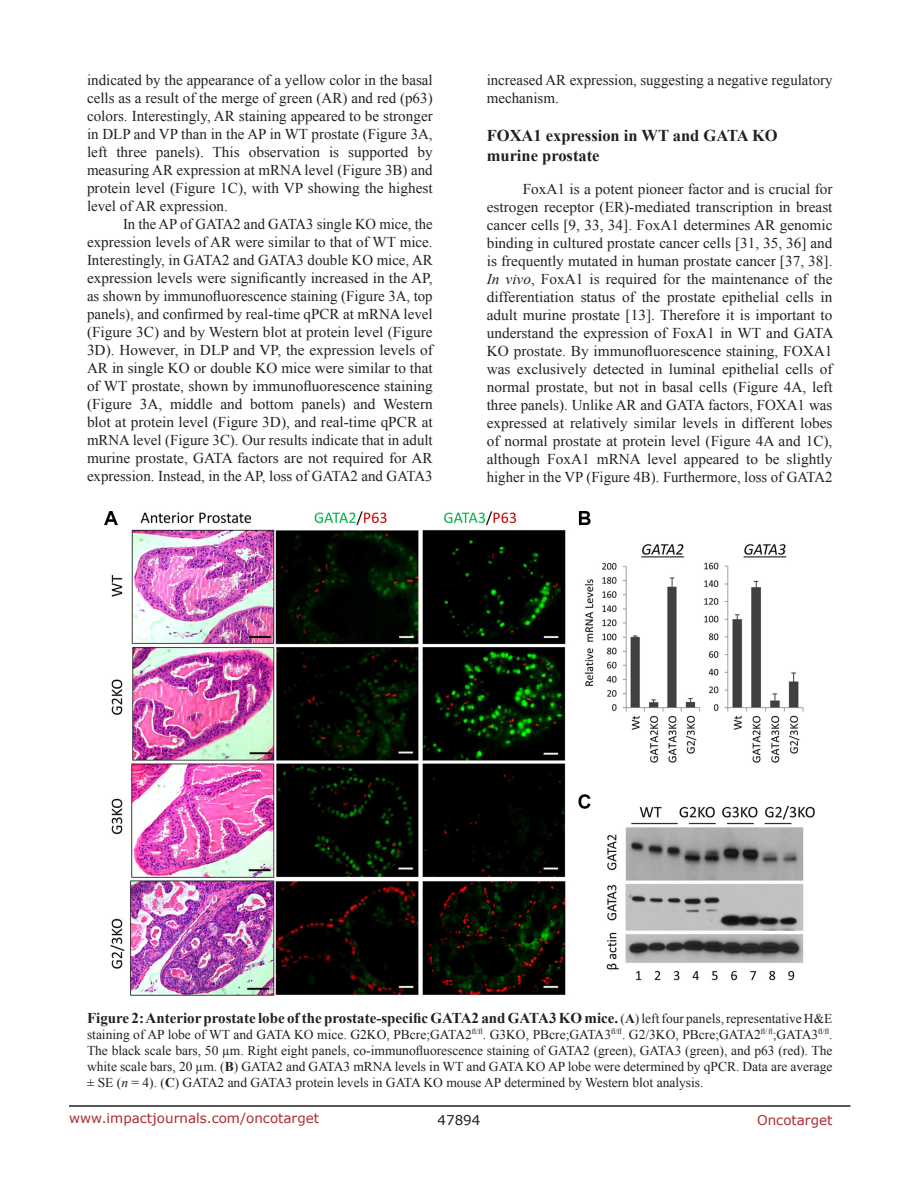
<style>
.page{position:relative;width:918px;height:1188px;background:#fff}
.page>*{position:absolute;margin:0;border:0;box-sizing:border-box;transform-origin:0 0}
.SubHeading_middle{font:700 16.5px/19.8px "Times New Roman";color:#231f20}
.BodyText{font:15px/18px "Times New Roman";color:#231f20;text-align:justify}
.FigureText{font:700 15px "Times New Roman";color:#231f20}
.FigureText-2{font:13.5px/16.2px "Times New Roman";color:#231f20;text-align:justify}
.t1{font:13.5px "Verdana";color:#ac2b31}
.t2{font:13.5px "Verdana";color:#231f20}
.s1{font-style:italic}
.s2{font-weight:400;font-size:13.5px}
.s3{font-size:13.5px}
.s4{font-weight:700}
</style>
<div class="page">
<hr style="left:69px;top:1105px;width:781px;height:2px;background:#231f20">
<img style="left:105px;top:512px;width:710px;height:483px">
<p class="BodyText" style="left:87px;top:71px;width:347px">indicated by the appearance of a yellow color in the basal cells as a result of the merge of green (AR) and red (p63) colors. Interestingly, AR staining appeared to be stronger in DLP and VP than in the AP in WT prostate (Figure 3A, left three panels). This observation is supported by measuring AR expression at mRNA level (Figure 3B) and protein level (Figure 1C), with VP showing the highest level of AR expression.</p>
<p class="BodyText" style="left:87px;top:215px;width:347px;text-indent:36px">In the AP of GATA2 and GATA3 single KO mice, the expression levels of AR were similar to that of WT mice.<br>Interestingly, in GATA2 and GATA3 double KO mice, AR expression levels were significantly increased in the AP, as shown by immunofluorescence staining (Figure 3A, top panels), and confirmed by real-time qPCR at mRNA level (Figure 3C) and by Western blot at protein level (Figure 3D). However, in DLP and VP, the expression levels of AR in single KO or double KO mice were similar to that of WT prostate, shown by immunofluorescence staining (Figure 3A, middle and bottom panels) and Western blot at protein level (Figure 3D), and real-time qPCR at mRNA level (Figure 3C). Our results indicate that in adult murine prostate, GATA factors are not required for AR expression. Instead, in the AP, loss of GATA2 and GATA3</p>
<p class="BodyText" style="left:487px;top:71px;width:347px">increased AR expression, suggesting a negative regulatory mechanism.</p>
<p class="SubHeading_middle" style="left:487px;top:125px;width:292px">FOXA1 expression in WT and GATA KO murine prostate</p>
<p class="BodyText" style="left:487px;top:180px;width:348px;text-indent:36px">FoxA1 is a potent pioneer factor and is crucial for estrogen receptor (ER)-mediated transcription in breast cancer cells [9, 33, 34]. FoxA1 determines AR genomic binding in cultured prostate cancer cells [31, 35, 36] and is frequently mutated in human prostate cancer [37, 38].<br><span class="s1">In vivo</span>, FoxA1 is required for the maintenance of the differentiation status of the prostate epithelial cells in adult murine prostate [13]. Therefore it is important to understand the expression of FoxA1 in WT and GATA KO prostate. By immunofluorescence staining, FOXA1 was exclusively detected in luminal epithelial cells of normal prostate, but not in basal cells (Figure 4A, left three panels). Unlike AR and GATA factors, FOXA1 was expressed at relatively similar levels in different lobes of normal prostate at protein level (Figure 4A and 1C), although FoxA1 mRNA level appeared to be slightly higher in the VP (Figure 4B). Furthermore, loss of GATA2</p>
<p class="FigureText" style="left:87px;top:1007px;width:747px">Figure 2: Anterior prostate lobe of the prostate-specific GATA2 and GATA3 KO mice. <span class="s2">(</span><span class="s3">A</span><span class="s2">) left four panels, representative H&amp;E</span></p>
<p class="FigureText-2" style="left:87px;top:1026px;width:747px">staining of AP lobe of WT and GATA KO mice. G2KO, PBcre;GATA2<sup>fl/fl</sup>. G3KO, PBcre;GATA3<sup>fl/fl</sup>. G2/3KO, PBcre;GATA2<sup>fl/fl</sup>;GATA3<sup>fl/fl</sup>.<br>The black scale bars, 50 µm. Right eight panels, co-immunofluorescence staining of GATA2 (green), GATA3 (green), and p63 (red). The white scale bars, 20 µm. (<span class="s4">B</span>) GATA2 and GATA3 mRNA levels in WT and GATA KO AP lobe were determined by qPCR. Data are average ± SE (<span class="s1">n</span> = 4). (<span class="s4">C</span>) GATA2 and GATA3 protein levels in GATA KO mouse AP determined by Western blot analysis.</p>
<p class="t1" style="left:69px;top:1109px;width:252px">www.impactjournals.com/oncotarget</p>
<p class="t2" style="left:438px;top:1111px;width:44px">47894</p>
<p class="t1" style="left:757px;top:1111px;width:77px">Oncotarget</p>
</div>
